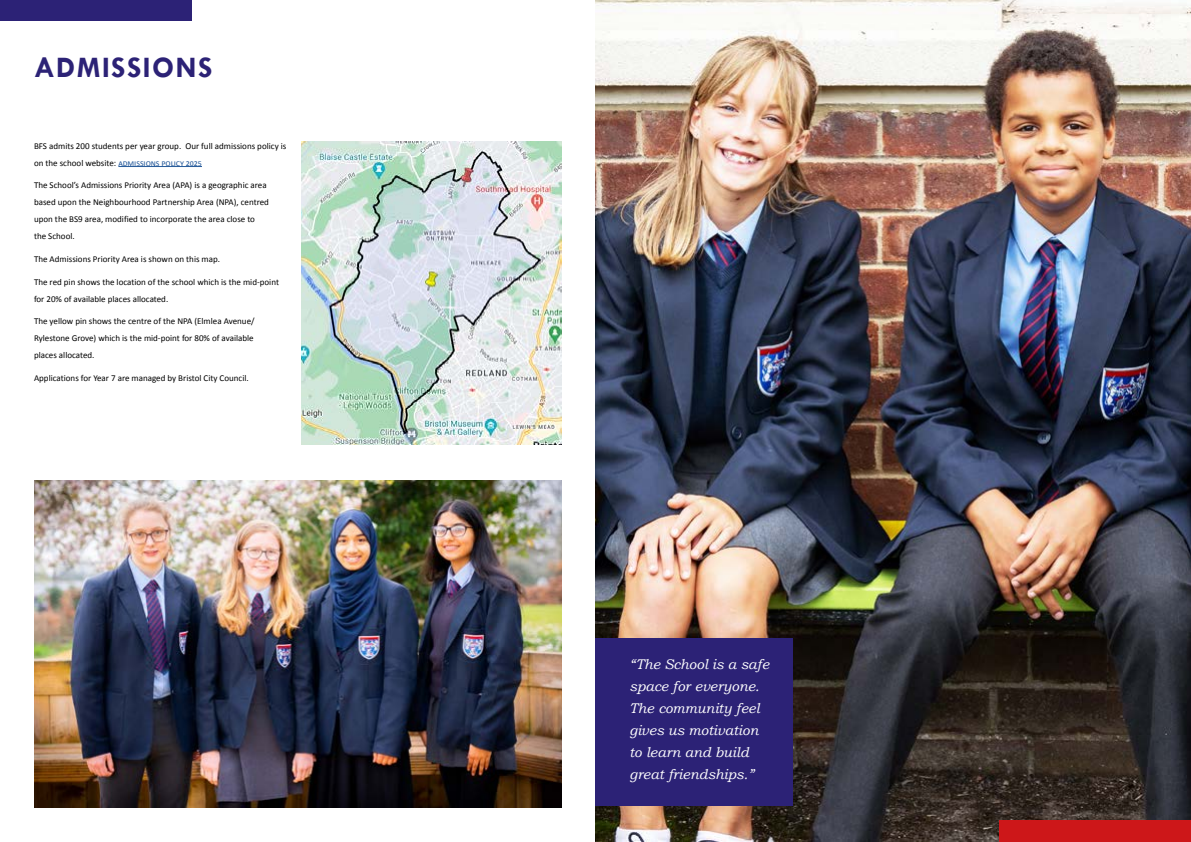
<style>
.page{position:relative;width:1191px;height:842px;background:#fff}
.page>*{position:absolute;margin:0;border:0;box-sizing:border-box;transform-origin:0 0}
.t1{font:700 30px "Tw Cen";letter-spacing:.05em;color:#2c2276}
.t2{font:italic 14px/22px "Bookman Old Style";color:#fff}
.t3{font:9px/17px "Calibri";color:#000}
.s1{color:#275b9b}
</style>
<div class="page">
<img style="left:595px;top:0;width:596px;height:842px">
<div style="left:0;top:0;width:191px;height:21px;background:#2c2276"></div>
<div style="left:999px;top:820px;width:192px;height:22px;background:#cd1719"></div>
<img style="left:34px;top:480px;width:527px;height:328px">
<hr style="left:118px;top:166px;width:84px;height:1px;background:#275b9b">
<img style="left:301px;top:142px;width:260px;height:303px">
<div style="left:595px;top:638px;width:198px;height:168px;background:#2c2276"></div>
<h1 class="t1" style="left:34px;top:50px;width:180px">ADMISSIONS</h1>
<p class="t3" style="left:34px;top:137px;width:254px">BFS admits 200 students per year group. Our full admissions policy is on the school website: <span class="s1">Admissions Policy 2025</span></p>
<p class="t3" style="left:34px;top:177px;width:236px">The School’s Admissions Priority Area (APA) is a geographic area based upon the Neighbourhood Partnership Area (NPA), centred upon the BS9 area, modified to incorporate the area close to the School.</p>
<p class="t3" style="left:34px;top:250px;width:188px">The Admissions Priority Area is shown on this map.</p>
<p class="t3" style="left:34px;top:273px;width:246px">The red pin shows the location of the school which is the mid-point for 20% of available places allocated.</p>
<p class="t3" style="left:34px;top:313px;width:222px;text-align:justify">The yellow pin shows the centre of the NPA (Elmlea Avenue/ Rylestone Grove) which is the mid-point for 80% of available places allocated.</p>
<p class="t3" style="left:34px;top:369px;width:216px">Applications for Year 7 are managed by Bristol City Council.</p>
<h2 class="t2" style="left:629px;top:653px;width:141px">“The School is a safe space for everyone.<br>The community feel gives us motivation to learn and build great friendships.”</h2>
</div>
